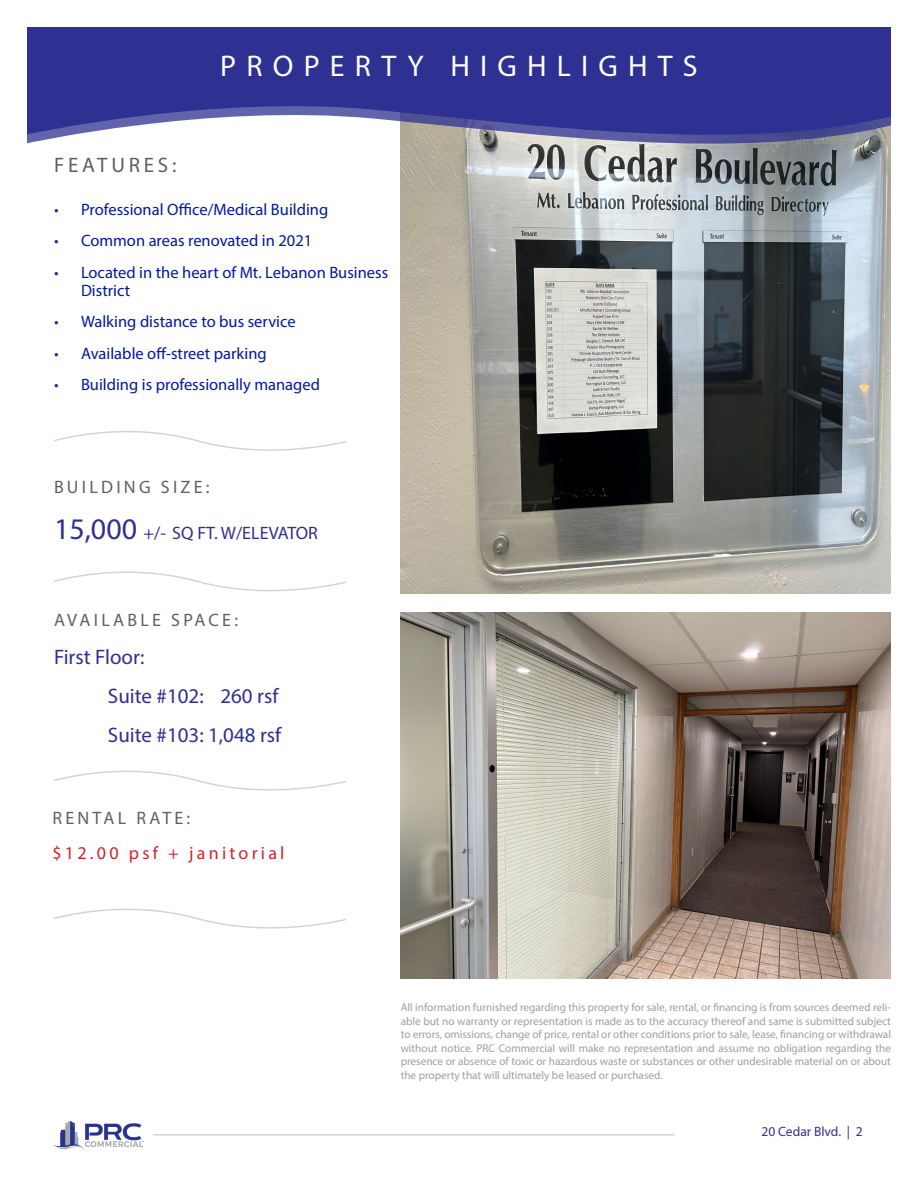
<style>
.page{position:relative;width:918px;height:1188px;background:#fff}
.page>*{position:absolute;margin:0;border:0;box-sizing:border-box;transform-origin:0 0}
.t1{font:30px "Myriad Pro";letter-spacing:.34em;color:#fff}
.t2{font:21px "Myriad Pro";color:#2e3092}
.t3{font:21px "Myriad Pro";letter-spacing:.18em;color:#606060}
.t4{font:18px "Myriad Pro";letter-spacing:.18em;color:#606060}
.t5{font:18px "Myriad Pro";color:#2e3092}
.t6{font:18px "Myriad Pro";letter-spacing:.18em;color:#d1232a}
.t7{font:16.5px/18px "Myriad Pro";color:#00199f}
.t8{font:13.5px "Myriad Pro";color:#2e3092}
.t9{font:11.25px/13.5px "Myriad Pro";color:#a09d9e;text-align:justify}
.s1{color:#2e3092}
.s2{font-size:30px}
</style>
<div class="page">
<img style="left:401px;top:153px;width:490px;height:441px">
<svg style="left:27px;top:27px;width:864px;height:126px;background:#4f519f"></svg>
<hr style="left:153px;top:1134px;width:522px;height:2px;background:#a9a8aa">
<div style="left:41px;top:1109px;width:116px;height:54px;background:#fff"></div>
<img style="left:54px;top:1122px;width:90px;height:28px">
<svg style="left:54px;top:431px;width:292px;height:20px"></svg>
<svg style="left:54px;top:571px;width:292px;height:21px"></svg>
<svg style="left:54px;top:770px;width:292px;height:21px"></svg>
<svg style="left:54px;top:908px;width:292px;height:21px"></svg>
<img style="left:401px;top:612px;width:490px;height:366px">
<p class="t3" style="left:54px;top:152px;width:124px">FEATURES:</p>
<p class="t1" style="left:220px;top:48px;width:479px">PROPERTY HIGHLIGHTS</p>
<p class="t7" style="left:54px;top:200px;width:276px"><span class="s1">•</span> Professional Office/Medical Building</p>
<p class="t7" style="left:54px;top:232px;width:260px"><span class="s1">•</span> Common areas renovated in 2021</p>
<p class="t7" style="left:81px;top:263px;width:309px;text-indent:-27px"><span class="s1">•</span> Located in the heart of Mt. Lebanon Business<br>District</p>
<p class="t7" style="left:54px;top:313px;width:243px"><span class="s1">•</span> Walking distance to bus service</p>
<p class="t7" style="left:54px;top:344px;width:214px"><span class="s1">•</span> Available off-street parking</p>
<p class="t7" style="left:54px;top:376px;width:268px"><span class="s1">•</span> Building is professionally managed</p>
<p class="t4" style="left:54px;top:476px;width:157px">BUILDING SIZE:</p>
<p class="t5" style="left:54px;top:522px;width:265px"><span class="s2">15,000</span> +/- SQ FT. W/ELEVATOR</p>
<p class="t4" style="left:54px;top:609px;width:186px">AVAILABLE SPACE:</p>
<p class="t2" style="left:54px;top:644px;width:92px">First Floor:</p>
<p class="t2" style="left:108px;top:683px;width:172px">Suite #102: 260 rsf</p>
<p class="t2" style="left:108px;top:722px;width:175px">Suite #103: 1,048 rsf</p>
<p class="t4" style="left:52px;top:807px;width:139px">RENTAL RATE:</p>
<p class="t6" style="left:52px;top:842px;width:234px">$12.00 psf + janitorial</p>
<p class="t9" style="left:401px;top:1001px;width:492px">All information furnished regarding this property for sale, rental, or financing is from sources deemed reli&shy;able but no warranty or representation is made as to the accuracy thereof and same is submitted subject to errors, omissions, change of price, rental or other conditions prior to sale, lease, financing or withdrawal without notice. PRC Commercial will make no representation and assume no obligation regarding the presence or absence of toxic or hazardous waste or substances or other undesirable material on or about the property that will ultimately be leased or purchased.</p>
<p class="t8" style="left:762px;top:1123px;width:103px">20 Cedar Blvd. | 2</p>
</div>
